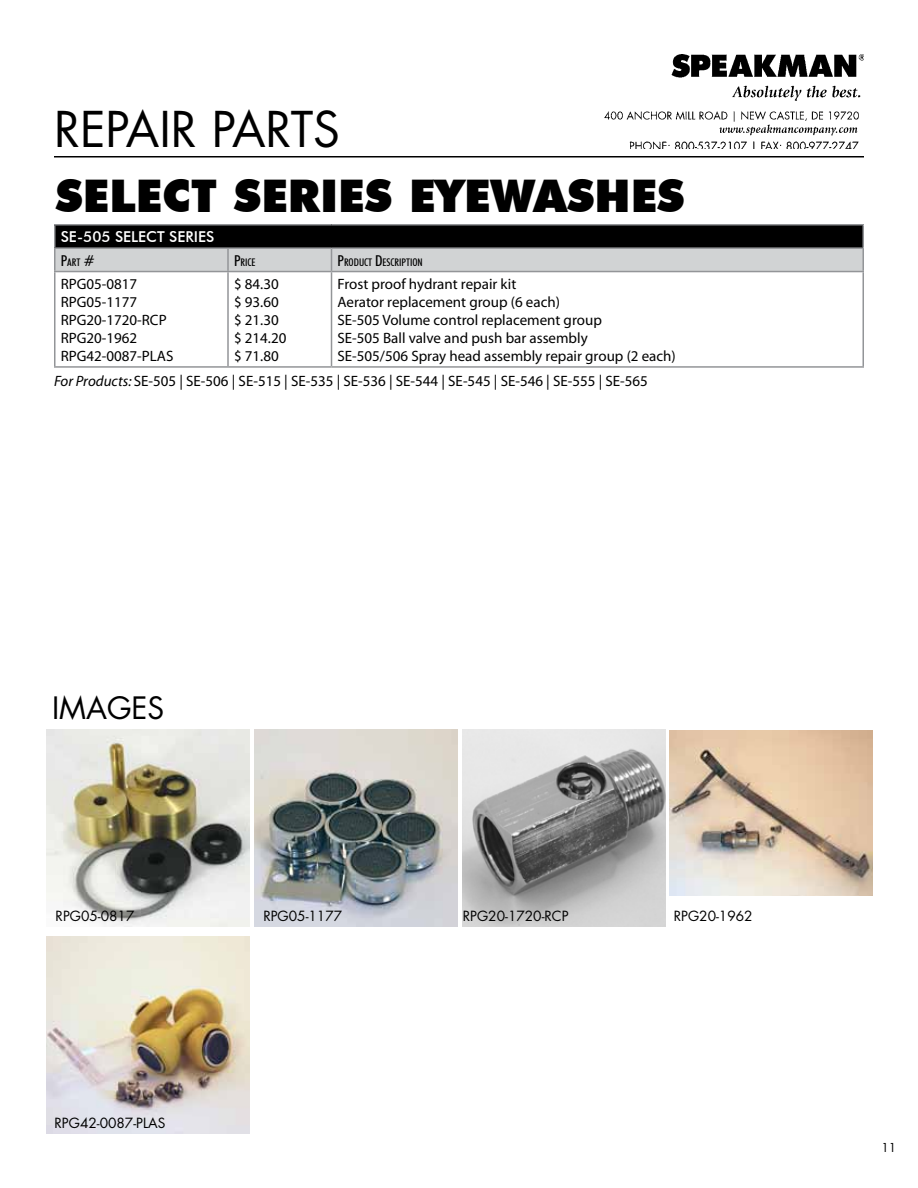
<style>
.page{position:relative;width:918px;height:1188px;background:#fff}
.page>*{position:absolute;margin:0;border:0;box-sizing:border-box;transform-origin:0 0}
.t1{font:48px "Futura";color:#000}
.t2{font:900 45px "Futura BT";color:#000}
.t3{font:30px "Futura";color:#000}
.t4{font:15px/18px "Myriad";color:#000}
.t5{font:500 15px "Futura BT";color:#fff}
.t6{font:13.65px "Futura";color:#000}
.t7{font:12px "Futura";color:#000}
.t8{font:500 condensed 10.5px "Futura BT";color:#000}
.s1{font-size:15px}
.s2{font-style:italic}
</style>
<div class="page">
<hr style="left:54px;top:156px;width:810px;height:2px;background:#000">
<img style="left:604px;top:54px;width:260px;height:95px">
<img style="left:670px;top:731px;width:203px;height:165px">
<img style="left:462px;top:729px;width:203px;height:198px">
<img style="left:46px;top:936px;width:204px;height:198px">
<img style="left:254px;top:729px;width:203px;height:198px">
<img style="left:46px;top:729px;width:204px;height:198px">
<div style="left:55px;top:225px;width:808px;height:23px;background:#000"></div>
<hr style="left:54px;top:224px;width:174px;height:1px;background:#939598">
<hr style="left:54px;top:225px;width:2px;height:22px;background:#939598">
<hr style="left:228px;top:224px;width:104px;height:1px;background:#939598">
<hr style="left:332px;top:224px;width:532px;height:1px;background:#939598">
<hr style="left:862px;top:225px;width:2px;height:22px;background:#939598">
<hr style="left:54px;top:247px;width:174px;height:2px;background:#939598">
<hr style="left:54px;top:249px;width:2px;height:22px;background:#939598">
<hr style="left:228px;top:247px;width:104px;height:2px;background:#939598">
<hr style="left:332px;top:247px;width:532px;height:2px;background:#939598">
<svg style="left:55px;top:248px;width:807px;height:23px;background:#cdcfd0"></svg>
<hr style="left:862px;top:249px;width:2px;height:22px;background:#939598">
<hr style="left:54px;top:271px;width:174px;height:1px;background:#939598">
<hr style="left:54px;top:272px;width:2px;height:94px;background:#939598">
<hr style="left:228px;top:271px;width:104px;height:1px;background:#939598">
<hr style="left:227px;top:272px;width:2px;height:94px;background:#939598">
<hr style="left:332px;top:271px;width:532px;height:1px;background:#939598">
<hr style="left:331px;top:272px;width:1px;height:94px;background:#939598">
<hr style="left:862px;top:272px;width:2px;height:94px;background:#939598">
<hr style="left:54px;top:366px;width:174px;height:2px;background:#939598">
<hr style="left:228px;top:366px;width:104px;height:2px;background:#939598">
<hr style="left:332px;top:366px;width:532px;height:2px;background:#939598">
<h1 class="t1" style="left:54px;top:98px;width:288px">REPAIR PARTS</h1>
<h2 class="t2" style="left:56px;top:168px;width:631px">SELECT SERIES EYEWASHES</h2>
<p class="t5" style="left:61px;top:228px;width:146px">SE-505 SELECT SERIES</p>
<p class="t8" style="left:61px;top:255px;width:36px"><span class="s1">P</span>ART <span class="s1">#</span></p>
<p class="t8" style="left:234px;top:255px;width:23px"><span class="s1">P</span>RICE</p>
<p class="t8" style="left:338px;top:255px;width:87px"><span class="s1">P</span>RODUCT <span class="s1">D</span>ESCRIPTION</p>
<p class="t4" style="left:61px;top:275px;width:114px">RPG05-0817<br>RPG05-1177<br>RPG20-1720-RCP<br>RPG20-1962<br>RPG42-0087-PLAS</p>
<p class="t4" style="left:234px;top:275px;width:54px">$ 84.30 $ 93.60 $ 21.30 $ 214.20 $ 71.80</p>
<p class="t4" style="left:338px;top:275px;width:340px">Frost proof hydrant repair kit<br>Aerator replacement group (6 each)<br>SE-505 Volume control replacement group<br>SE-505 Ball valve and push bar assembly<br>SE-505/506 Spray head assembly repair group (2 each)</p>
<p class="t4" style="left:54px;top:372px;width:595px"><span class="s2">For Products:</span> SE-505 | SE-506 | SE-515 | SE-535 | SE-536 | SE-544 | SE-545 | SE-546 | SE-555 | SE-565</p>
<h3 class="t3" style="left:52px;top:689px;width:96px">IMAGES</h3>
<p class="t6" style="left:56px;top:907px;width:80px">RPG05-0817</p>
<p class="t6" style="left:263px;top:907px;width:80px">RPG05-1177</p>
<p class="t6" style="left:55px;top:1114px;width:112px">RPG42-0087-PLAS</p>
<p class="t6" style="left:463px;top:907px;width:107px">RPG20-1720-RCP</p>
<p class="t6" style="left:674px;top:907px;width:80px">RPG20-1962</p>
<p class="t7" style="left:882px;top:1140px;width:16px">11</p>
</div>
